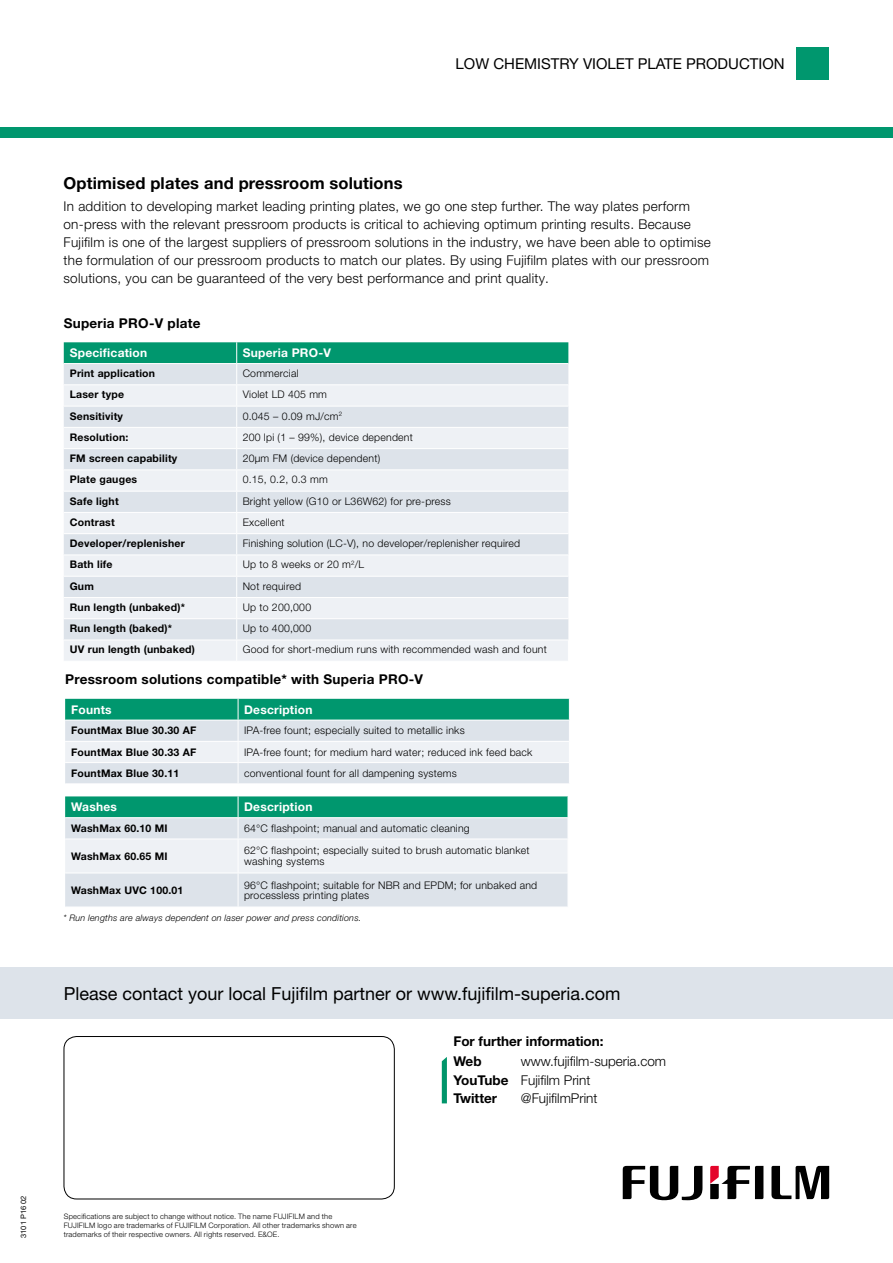
<style>
.page{position:relative;width:893px;height:1263px;background:#fff}
.page>*{position:absolute;margin:0;border:0;box-sizing:border-box;transform-origin:0 0}
.Address_-_contact_he{font:18px "Helvetica Neue LT Pro";color:#000}
.Page_-_para_heading{font:700 16.5px "Helvetica Neue LT Pro";letter-spacing:.01em;color:#000}
.Page_-_header_title{font:15px "Helvetica Neue LT Pro";color:#000}
.Page_-_body_text{font:300 13.5px/18px "Helvetica Neue LT Pro";letter-spacing:.02em;color:#000}
.Page_-_body_text-2{font:700 13.5px "Helvetica Neue LT Pro";letter-spacing:.02em;color:#000}
.Address_-_light_text{font:300 13.5px "Helvetica Neue LT Pro";color:#000}
.Page_-_body_text-3{font:700 13.5px "Helvetica Neue LT Pro";color:#000}
.Address_-_light_text-2{font:700 13.5px "Helvetica Neue LT Pro";color:#000}
.Table_-_bold_text{font:700 12px "Helvetica Neue LT Pro";letter-spacing:.02em;color:#fff}
.Table_-_light_text{font:300 10.5px/10.5px "Helvetica Neue LT Pro";letter-spacing:.02em;color:#000}
.Table_-_bold_text-2{font:700 10.5px "Helvetica Neue LT Pro";letter-spacing:.02em;color:#000}
.Page_-_captions{font:italic 300 9px "Helvetica Neue LT Pro";letter-spacing:.02em;color:#000}
.t1{font:300 7.5px/9px "Helvetica Neue LT Pro";letter-spacing:.025em;color:#000}
.Address_-_neg_number{font:7.5px "Helvetica Neue LT Pro";color:#000}
.s1{font-weight:700}
</style>
<div class="page">
<div style="left:0;top:127px;width:893px;height:11px;background:#00976e"></div>
<div style="left:0;top:968px;width:893px;height:51px;background:#dde3ea"></div>
<svg style="left:771px;top:1166px;width:58px;height:33px"></svg>
<svg style="left:623px;top:1166px;width:79px;height:34px"></svg>
<svg style="left:710px;top:1166px;width:53px;height:33px"></svg>
<svg style="left:64px;top:342px;width:505px;height:319px;background:#d7e5e7"></svg>
<div style="left:796px;top:47px;width:33px;height:33px;background:#00976e"></div>
<svg style="left:65px;top:699px;width:505px;height:85px;background:#add5cf"></svg>
<svg style="left:65px;top:796px;width:503px;height:111px;background:#b9d9d6"></svg>
<hr style="left:65px;top:838px;width:173px;height:1px;background:#fff">
<hr style="left:238px;top:838px;width:330px;height:1px;background:#fff">
<hr style="left:238px;top:839px;width:1px;height:34px;background:#fff">
<hr style="left:65px;top:873px;width:173px;height:1px;background:#fff">
<hr style="left:238px;top:873px;width:330px;height:1px;background:#fff">
<hr style="left:238px;top:873px;width:1px;height:34px;background:#fff">
<div style="left:64px;top:1036px;width:330px;height:163px;border:1px solid #000;border-radius:13px"></div>
<svg style="left:442px;top:1057px;width:5px;height:46px"></svg>
<p class="Page_-_header_title" style="left:456px;top:54px;width:330px">LOW CHEMISTRY VIOLET PLATE PRODUCTION</p>
<p class="Address_-_neg_number" style="left:19px;top:1238px;width:44px;rotate:-90deg">3101 P16 02</p>
<p class="Page_-_para_heading" style="left:64px;top:173px;width:341px">Optimised plates and pressroom solutions</p>
<p class="Page_-_body_text" style="left:64px;top:197px;width:649px">In addition to developing market leading printing plates, we go one step further. The way plates perform on-press with the relevant pressroom products is critical to achieving optimum printing results. Because Fujifilm is one of the largest suppliers of pressroom solutions in the industry, we have been able to optimise the formulation of our pressroom products to match our plates. By using Fujifilm plates with our pressroom solutions, you can be guaranteed of the very best performance and print quality.</p>
<p class="Page_-_body_text-2" style="left:64px;top:315px;width:138px">Superia PRO-V plate</p>
<p class="Table_-_bold_text" style="left:70px;top:345px;width:79px">Specification</p>
<p class="Table_-_bold_text" style="left:243px;top:345px;width:90px">Superia PRO-V</p>
<p class="Table_-_bold_text-2" style="left:70px;top:367px;width:87px">Print application</p>
<p class="Table_-_light_text" style="left:243px;top:368px;width:57px">Commercial</p>
<p class="Table_-_bold_text-2" style="left:70px;top:388px;width:56px">Laser type</p>
<p class="Table_-_light_text" style="left:243px;top:389px;width:86px">Violet LD 405 mm</p>
<p class="Table_-_bold_text-2" style="left:70px;top:409px;width:55px">Sensitivity</p>
<p class="Table_-_light_text" style="left:243px;top:410px;width:101px">0.045 – 0.09 mJ/cm<sup>2</sup></p>
<p class="Table_-_bold_text-2" style="left:70px;top:430px;width:60px">Resolution:</p>
<p class="Table_-_light_text" style="left:243px;top:432px;width:172px">200 lpi (1 – 99%), device dependent</p>
<p class="Table_-_bold_text-2" style="left:70px;top:452px;width:109px">FM screen capability</p>
<p class="Table_-_light_text" style="left:243px;top:453px;width:139px">20μm FM (device dependent)</p>
<p class="Table_-_bold_text-2" style="left:70px;top:473px;width:69px">Plate gauges</p>
<p class="Table_-_light_text" style="left:243px;top:474px;width:87px">0.15, 0.2, 0.3 mm</p>
<p class="Table_-_bold_text-2" style="left:70px;top:494px;width:50px">Safe light</p>
<p class="Table_-_light_text" style="left:243px;top:495px;width:210px">Bright yellow (G10 or L36W62) for pre-press</p>
<p class="Table_-_bold_text-2" style="left:70px;top:515px;width:47px">Contrast</p>
<p class="Table_-_light_text" style="left:243px;top:517px;width:43px">Excellent</p>
<p class="Table_-_bold_text-2" style="left:70px;top:537px;width:117px">Developer/replenisher</p>
<p class="Table_-_light_text" style="left:243px;top:538px;width:279px">Finishing solution (LC-V), no developer/replenisher required</p>
<p class="Table_-_bold_text-2" style="left:70px;top:558px;width:44px">Bath life</p>
<p class="Table_-_light_text" style="left:243px;top:559px;width:123px">Up to 8 weeks or 20 m<sup>2</sup>/L</p>
<p class="Table_-_bold_text-2" style="left:70px;top:579px;width:26px">Gum</p>
<p class="Table_-_light_text" style="left:243px;top:580px;width:60px">Not required</p>
<p class="Table_-_bold_text-2" style="left:70px;top:601px;width:117px">Run length (unbaked)*</p>
<p class="Table_-_light_text" style="left:243px;top:602px;width:70px">Up to 200,000</p>
<p class="Table_-_bold_text-2" style="left:70px;top:622px;width:104px">Run length (baked)*</p>
<p class="Table_-_light_text" style="left:243px;top:623px;width:70px">Up to 400,000</p>
<p class="Table_-_bold_text-2" style="left:70px;top:643px;width:127px">UV run length (unbaked)</p>
<p class="Table_-_light_text" style="left:243px;top:644px;width:306px">Good for short-medium runs with recommended wash and fount</p>
<p class="Page_-_body_text-2" style="left:65px;top:670px;width:359px">Pressroom solutions compatible* with Superia PRO-V</p>
<p class="Table_-_bold_text" style="left:71px;top:702px;width:42px">Founts</p>
<p class="Table_-_bold_text" style="left:244px;top:702px;width:70px">Description</p>
<p class="Table_-_bold_text-2" style="left:71px;top:724px;width:127px">FountMax Blue 30.30 AF</p>
<p class="Table_-_light_text" style="left:244px;top:725px;width:222px">IPA-free fount; especially suited to metallic inks</p>
<p class="Table_-_bold_text-2" style="left:71px;top:745px;width:127px">FountMax Blue 30.33 AF</p>
<p class="Table_-_light_text" style="left:244px;top:746px;width:290px">IPA-free fount; for medium hard water; reduced ink feed back</p>
<p class="Table_-_bold_text-2" style="left:71px;top:767px;width:110px">FountMax Blue 30.11</p>
<p class="Table_-_light_text" style="left:244px;top:768px;width:214px">conventional fount for all dampening systems</p>
<p class="Table_-_bold_text" style="left:71px;top:799px;width:47px">Washes</p>
<p class="Table_-_bold_text" style="left:244px;top:799px;width:70px">Description</p>
<p class="Table_-_bold_text-2" style="left:71px;top:822px;width:98px">WashMax 60.10 MI</p>
<p class="Table_-_light_text" style="left:244px;top:823px;width:227px">64°C flashpoint; manual and automatic cleaning</p>
<p class="Table_-_bold_text-2" style="left:71px;top:849px;width:98px">WashMax 60.65 MI</p>
<p class="Table_-_light_text" style="left:244px;top:845px;width:287px">62°C flashpoint; especially suited to brush automatic blanket washing systems</p>
<p class="Table_-_bold_text-2" style="left:71px;top:883px;width:114px">WashMax UVC 100.01</p>
<p class="Table_-_light_text" style="left:244px;top:879px;width:295px">96°C flashpoint; suitable for NBR and EPDM; for unbaked and processless printing plates</p>
<p class="Page_-_captions" style="left:64px;top:912px;width:299px">* Run lengths are always dependent on laser power and press conditions.</p>
<p class="Address_-_contact_he" style="left:64px;top:982px;width:558px">Please contact your local Fujifilm partner or www.fujifilm-superia.com</p>
<p class="t1" style="left:64px;top:1212px;width:294px">Specifications are subject to change without notice. The name FUJIFILM and the<br>FUJIFILM logo are trademarks of FUJIFILM Corporation. All other trademarks shown are trademarks of their respective owners. All rights reserved. E&amp;OE.</p>
<p class="Page_-_body_text-3" style="left:453px;top:1033px;width:152px">For further information:</p>
<p class="Address_-_light_text-2" style="left:453px;top:1053px;width:30px">Web</p>
<p class="Address_-_light_text" style="left:521px;top:1053px;width:147px">www.fujifilm-superia.com</p>
<p class="Address_-_light_text" style="left:453px;top:1072px;width:138px"><span class="s1">YouTube</span> Fujifilm Print</p>
<p class="Address_-_light_text-2" style="left:453px;top:1090px;width:45px">Twitter</p>
<p class="Address_-_light_text" style="left:521px;top:1090px;width:78px">@FujifilmPrint</p>
</div>
